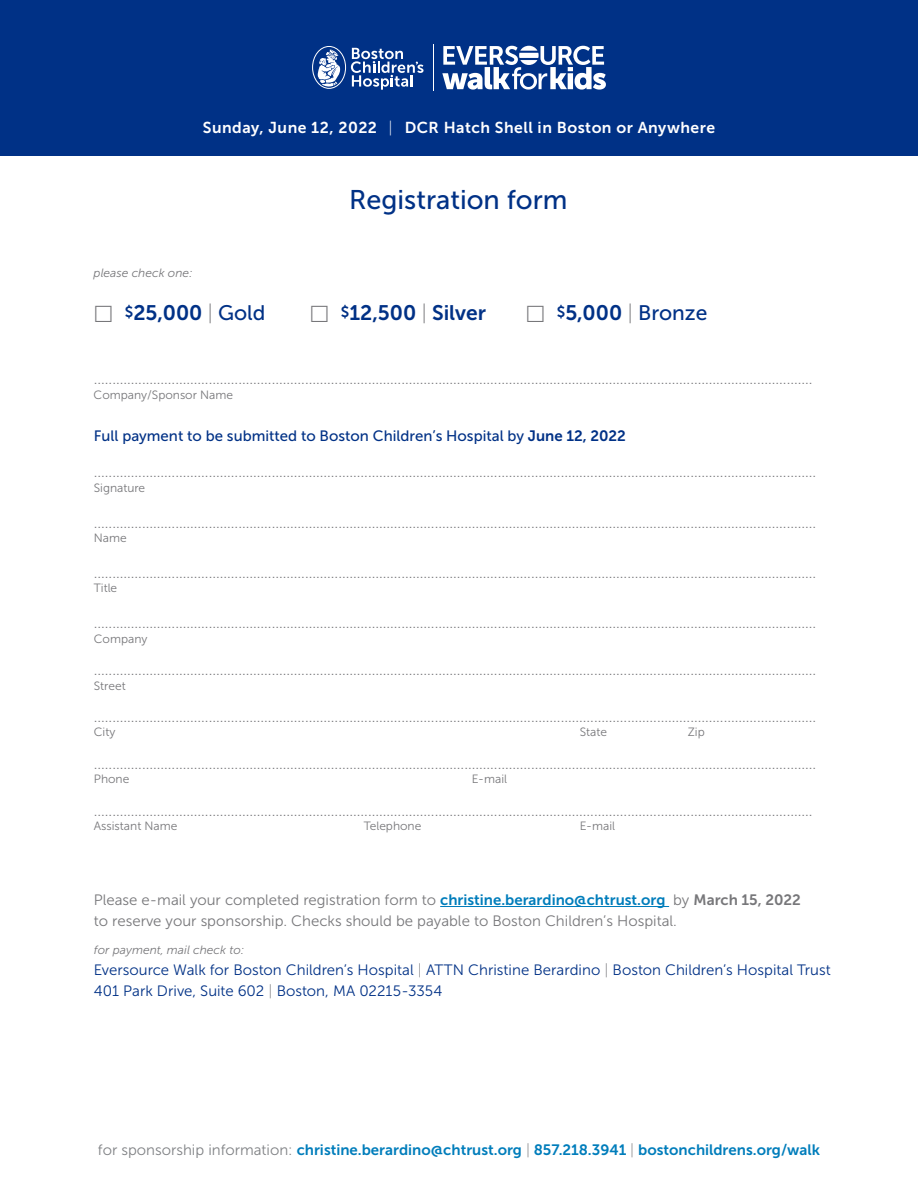
<style>
.page{position:relative;width:918px;height:1188px;background:#fff}
.page>*{position:absolute;margin:0;border:0;box-sizing:border-box;transform-origin:0 0}
.t1{font:27px "Museo Sans 500";color:#003186}
.t2{font:21px "Museo Sans 700";color:#003186}
.t3{font:21px "Museo Sans 500";color:#003186}
.t4{font:15.75px "Museo Sans 700";letter-spacing:.03em;color:#fff}
.t5{font:15px/21px "Museo Sans 300";color:#77777a}
.t6{font:15px/21px "Museo Sans 300";color:#003186}
.t7{font:15px "Museo Sans 700";color:#007dbb}
.t8{font:15px "Museo Sans 500";color:#003186}
.t9{font:12px "Museo Sans 300";color:#77777a}
.t10{font:italic 12px "Museo Sans 300";color:#77777a}
.s1{font-family:"Museo Sans 100"}
.s2{font-size:15px}
.s3{font-family:"Museo Sans 100";color:#77777a}
.s4{font-family:"Museo Sans 500"}
.s5{font-family:"Museo Sans 700";font-size:15px}
.s6{font-family:"Museo Sans 700"}
.s7{font-family:"Museo Sans 700";color:#007dbb}
.s8{font-family:"Museo Sans 300";color:#808285}
</style>
<div class="page">
<hr style="left:440px;top:906px;width:229px;height:1px;background:#007dbb">
<div style="left:0;top:0;width:918px;height:156px;background:#003186"></div>
<hr style="left:433px;top:44px;width:1px;height:47px;background:#fff">
<svg style="left:442px;top:46px;width:164px;height:44px"></svg>
<svg style="left:312px;top:46px;width:112px;height:44px"></svg>
<p class="t4" style="left:203px;top:119px;width:514px">Sunday, June 12, 2022 <span class="s1">|</span> DCR Hatch Shell in Boston or Anywhere</p>
<p class="t10" style="left:94px;top:266px;width:101px">please check one:</p>
<p class="t1" style="left:349px;top:184px;width:220px">Registration form</p>
<p class="t2" style="left:125px;top:301px;width:142px"><span class="s2">$</span>25,000 <span class="s3">|</span> <span class="s4">Gold</span></p>
<p class="t2" style="left:341px;top:301px;width:147px"><span class="s2">$</span>12,500 <span class="s3">|</span> Silver</p>
<p class="t3" style="left:557px;top:302px;width:152px"><span class="s5">$</span><span class="s6">5,000</span> <span class="s3">|</span> Bronze</p>
<p class="t5" style="left:94px;top:369px;width:720px">..................................................................................................................................................................................................</p>
<p class="t9" style="left:94px;top:389px;width:141px">Company/Sponsor Name</p>
<p class="t8" style="left:94px;top:428px;width:534px">Full payment to be submitted to Boston Children’s Hospital by <span class="s6">June 12, 2022</span></p>
<p class="t5" style="left:94px;top:462px;width:724px">...................................................................................................................................................................................................</p>
<p class="t9" style="left:94px;top:481px;width:53px">Signature</p>
<p class="t5" style="left:94px;top:512px;width:724px">...................................................................................................................................................................................................</p>
<p class="t9" style="left:94px;top:531px;width:34px">Name</p>
<p class="t5" style="left:94px;top:562px;width:724px">...................................................................................................................................................................................................</p>
<p class="t9" style="left:94px;top:582px;width:25px">Title</p>
<p class="t5" style="left:94px;top:613px;width:724px">...................................................................................................................................................................................................</p>
<p class="t9" style="left:94px;top:632px;width:55px">Company</p>
<p class="t5" style="left:94px;top:660px;width:724px">...................................................................................................................................................................................................</p>
<p class="t9" style="left:94px;top:679px;width:33px">Street</p>
<p class="t5" style="left:94px;top:706px;width:724px">...................................................................................................................................................................................................</p>
<p class="t9" style="left:94px;top:726px;width:23px">City</p>
<p class="t9" style="left:580px;top:726px;width:29px">State</p>
<p class="t9" style="left:688px;top:726px;width:18px">Zip</p>
<p class="t5" style="left:94px;top:753px;width:724px">...................................................................................................................................................................................................</p>
<p class="t9" style="left:94px;top:773px;width:37px">Phone</p>
<p class="t9" style="left:472px;top:773px;width:37px">E-mail</p>
<p class="t5" style="left:94px;top:800px;width:720px">..................................................................................................................................................................................................</p>
<p class="t9" style="left:94px;top:819px;width:85px">Assistant Name</p>
<p class="t9" style="left:364px;top:819px;width:59px">Telephone</p>
<p class="t9" style="left:580px;top:819px;width:37px">E-mail</p>
<p class="t5" style="left:94px;top:889px;width:709px">Please e-mail your completed registration form to <span class="s7">christine.berardino@chtrust.org</span> by <span class="s6">March 15, 2022 </span>to reserve your sponsorship. Checks should be payable to Boston Children’s Hospital.</p>
<p class="t10" style="left:94px;top:943px;width:152px">for payment, mail check to:</p>
<p class="t6" style="left:94px;top:959px;width:739px">Eversource Walk for Boston Children’s Hospital <span class="s3">|</span> ATTN Christine Berardino <span class="s3">|</span> Boston Children’s Hospital Trust<br>401 Park Drive, Suite 602 <span class="s3">|</span> Boston, MA 02215-3354</p>
<p class="t7" style="left:98px;top:1141px;width:724px"><span class="s8">for sponsorship information:</span> christine.berardino@chtrust.org <span class="s3">|</span> 857.218.3941 <span class="s3">|</span> bostonchildrens.org/walk</p>
</div>
